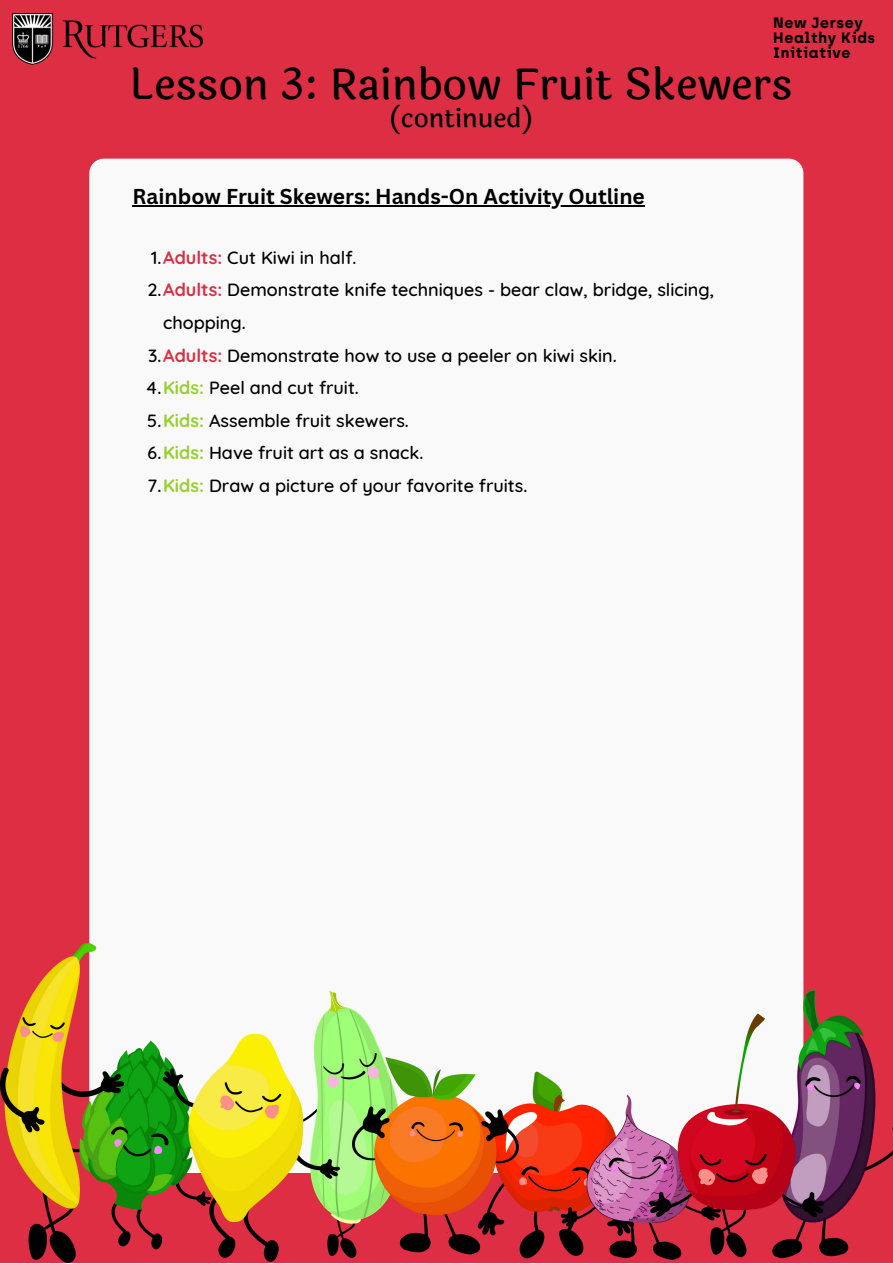
<style>
.page{position:relative;width:893px;height:1264px;background:#fff}
.page>*{position:absolute;margin:0;border:0;box-sizing:border-box;transform-origin:0 0}
.t1{font:500 42.3px "Laila";color:#000}
.t2{font:500 25.8px "Laila";color:#000}
.t3{font:700 21px "Canva Sans";color:#000}
.t4{font:500 18px/32.5px "Quicksand";color:#000}
.t5{font:700 15px "Archia";letter-spacing:.04em;color:#000}
.s1{font-weight:700;color:#dd2e44}
.s2{font-weight:700;color:#97cf2f}
</style>
<div class="page">
<div style="left:0;top:0;width:892px;height:1262px;background:#dd2e44"></div>
<div style="left:89px;top:159px;width:714px;height:784px;background:#f9f9f9"></div>
<img style="left:0;top:943px;width:892px;height:319px">
<img style="left:12px;top:13px;width:190px;height:52px">
<hr style="left:133px;top:205px;width:316px;height:1px;background:#000">
<hr style="left:449px;top:205px;width:196px;height:1px;background:#000">
<p class="t5" style="left:773px;top:13px;width:91px">New Jersey</p>
<p class="t5" style="left:773px;top:28px;width:103px">Healthy Kids</p>
<p class="t5" style="left:773px;top:43px;width:79px">Initiative</p>
<p class="t1" style="left:130px;top:52px;width:664px">Lesson 3: Rainbow Fruit Skewers</p>
<p class="t2" style="left:388px;top:98px;width:147px">(continued)</p>
<p class="t3" style="left:133px;top:182px;width:513px">Rainbow Fruit Skewers: Hands-On Activity Outline</p>
<p class="t4" style="left:151px;top:241px;width:207px">1.<span class="s1">Adults:</span> Cut Kiwi in half.</p>
<p class="t4" style="left:163px;top:273px;width:552px;text-indent:-16px">2.<span class="s1">Adults:</span> Demonstrate knife techniques - bear claw, bridge, slicing, chopping.</p>
<p class="t4" style="left:148px;top:338px;width:470px">3.<span class="s1">Adults:</span> Demonstrate how to use a peeler on kiwi skin.</p>
<p class="t4" style="left:146px;top:371px;width:214px">4.<span class="s2">Kids:</span> Peel and cut fruit.</p>
<p class="t4" style="left:147px;top:403px;width:263px">5.<span class="s2">Kids:</span> Assemble fruit skewers.</p>
<p class="t4" style="left:148px;top:436px;width:277px">6.<span class="s2">Kids:</span> Have fruit art as a snack.</p>
<p class="t4" style="left:147px;top:469px;width:381px">7.<span class="s2">Kids:</span> Draw a picture of your favorite fruits.</p>
</div>
